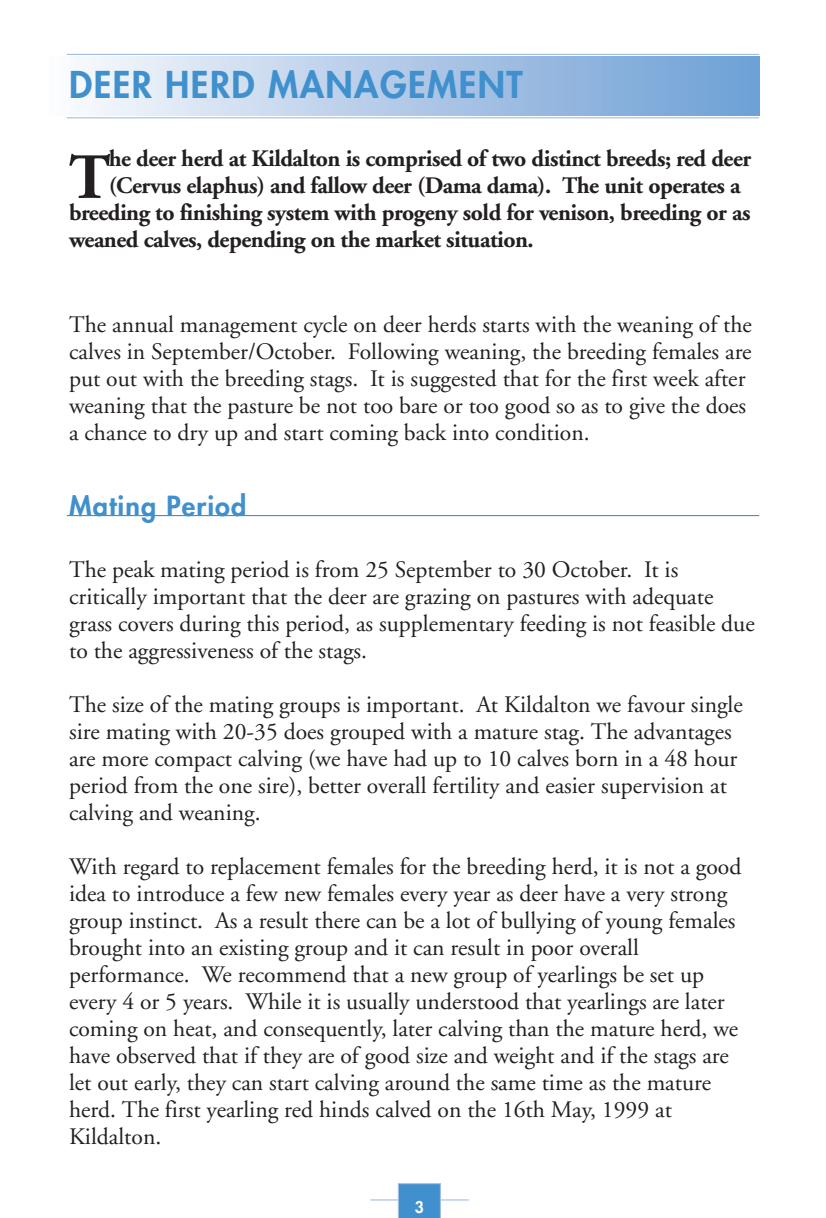
<style>
.page{position:relative;width:826px;height:1218px;background:#fff}
.page>*{position:absolute;margin:0;border:0;box-sizing:border-box;transform-origin:0 0}
.t1{font:700 64.35px "Adobe Garamond";color:#231f20}
.t2{font:800 36px "Futura CE";letter-spacing:.04em;color:#3f90cd}
.t3{font:800 27px "Futura CE";letter-spacing:.04em;color:#3f90cd}
.t4{font:23.62px/27px "Adobe Garamond";color:#231f20}
.t5{font:700 23.62px "Adobe Garamond";letter-spacing:-.02em;color:#231f20}
.t6{font:800 15.75px "Futura CE";color:#fff}
</style>
<div class="page">
<hr style="left:67px;top:515px;width:692px;height:1px;background:#3f90cd">
<div style="left:49px;top:57px;width:710px;height:59px;background:linear-gradient(to right,#faf9fd,#6c9ed4)"></div>
<hr style="left:67px;top:117px;width:692px;height:1px;background:#a1bee3">
<hr style="left:67px;top:54px;width:692px;height:1px;background:#a1bee3">
<hr style="left:370px;top:1199px;width:99px;height:1px;background:#a1bee3">
<svg style="left:398px;top:1183px;width:43px;height:35px;background:#4793ce"></svg>
<h2 class="t2" style="left:69px;top:67px;width:455px">DEER HERD MANAGEMENT</h2>
<h1 class="t1" style="left:69px;top:152px;width:43px">T</h1>
<p class="t5" style="left:109px;top:149px;width:644px">he deer herd at Kildalton is comprised of two distinct breeds; red deer</p>
<p class="t5" style="left:109px;top:176px;width:633px">(Cervus elaphus) and fallow deer (Dama dama). The unit operates a</p>
<p class="t5" style="left:69px;top:203px;width:683px">breeding to finishing system with progeny sold for venison, breeding or as</p>
<p class="t5" style="left:69px;top:230px;width:466px">weaned calves, depending on the market situation.</p>
<p class="t4" style="left:69px;top:313px;width:684px">The annual management cycle on deer herds starts with the weaning of the calves in September/October. Following weaning, the breeding females are put out with the breeding stags. It is suggested that for the first week after weaning that the pasture be not too bare or too good so as to give the does a chance to dry up and start coming back into condition.</p>
<p class="t3" style="left:69px;top:493px;width:179px">Mating Period</p>
<p class="t4" style="left:69px;top:558px;width:687px">The peak mating period is from 25 September to 30 October. It is critically important that the deer are grazing on pastures with adequate grass covers during this period, as supplementary feeding is not feasible due to the aggressiveness of the stags.</p>
<p class="t4" style="left:69px;top:693px;width:675px">The size of the mating groups is important. At Kildalton we favour single sire mating with 20-35 does grouped with a mature stag. The advantages are more compact calving (we have had up to 10 calves born in a 48 hour period from the one sire), better overall fertility and easier supervision at calving and weaning.</p>
<p class="t4" style="left:69px;top:855px;width:674px">With regard to replacement females for the breeding herd, it is not a good idea to introduce a few new females every year as deer have a very strong group instinct. As a result there can be a lot of bullying of young females brought into an existing group and it can result in poor overall performance. We recommend that a new group of yearlings be set up every 4 or 5 years. While it is usually understood that yearlings are later coming on heat, and consequently, later calving than the mature herd, we have observed that if they are of good size and weight and if the stags are let out early, they can start calving around the same time as the mature herd. The first yearling red hinds calved on the 16th May, 1999 at Kildalton.</p>
<p class="t6" style="left:415px;top:1200px;width:11px">3</p>
</div>
